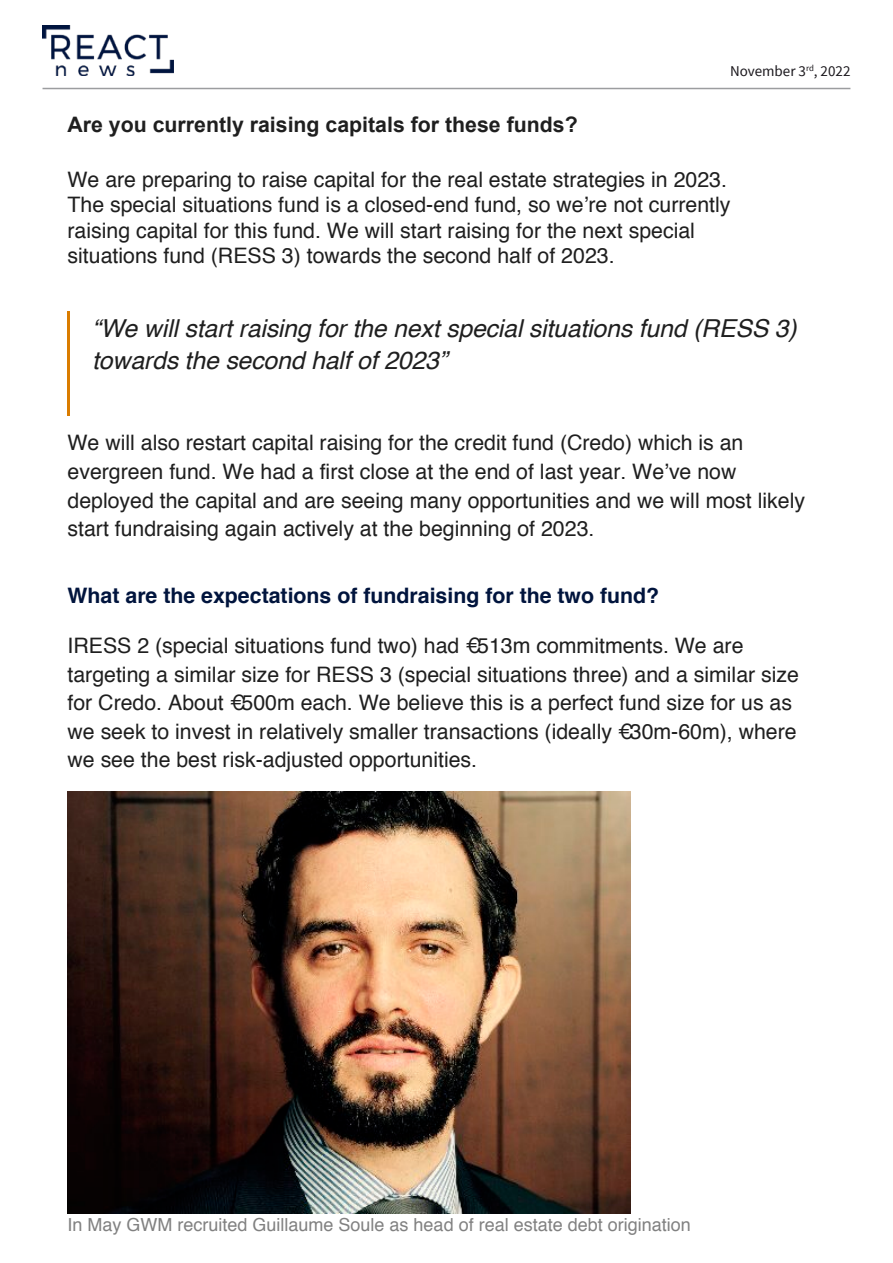
<style>
.page{position:relative;width:893px;height:1263px;background:#fff}
.page>*{position:absolute;margin:0;border:0;box-sizing:border-box;transform-origin:0 0}
.t1{font:italic 24.75px/32.1px "Helvetica";letter-spacing:-.005em;color:#1f1f1f}
.t2{font:21.3px/28.7px "Helvetica";color:#1f1f1f}
.t3{font:700 21.3px "Helvetica";color:#00143d}
.t4{font:700 21.3px "Arial";color:#1f1f1f}
.t5{font:18px "Helvetica";color:#818181}
.t6{font:15px "Source Sans Pro";color:#1a171c}
</style>
<div class="page">
<img style="left:67px;top:791px;width:563px;height:422px">
<hr style="left:67px;top:311px;width:3px;height:104px;background:#da7c00">
<img style="left:43px;top:26px;width:131px;height:50px">
<hr style="left:43px;top:88px;width:807px;height:1px;background:#9c9d9f">
<p class="t6" style="left:730px;top:61px;width:122px">November 3<sup>rd</sup>, 2022</p>
<p class="t4" style="left:67px;top:110px;width:512px">Are you currently raising capitals for these funds?</p>
<p class="t2" style="left:67px;top:167px;width:665px;line-height:25.5px">We are preparing to raise capital for the real estate strategies in 2023.<br>The special situations fund is a closed-end fund, so weʼre not currently raising capital for this fund. We will start raising for the next special situations fund (RESS 3) towards the second half of 2023.</p>
<p class="t1" style="left:92px;top:312px;width:706px">“We will start raising for the next special situations fund (RESS 3) towards the second half of 2023”</p>
<p class="t2" style="left:68px;top:429px;width:739px">We will also restart capital raising for the credit fund (Credo) which is an evergreen fund. We had a first close at the end of last year. Weʼve now deployed the capital and are seeing many opportunities and we will most likely start fundraising again actively at the beginning of 2023.</p>
<p class="t3" style="left:68px;top:579px;width:593px">What are the expectations of fundraising for the two fund?</p>
<p class="t2" style="left:68px;top:632px;width:733px">IRESS 2 (special situations fund two) had €513m commitments. We are targeting a similar size for RESS 3 (special situations three) and a similar size for Credo. About €500m each. We believe this is a perfect fund size for us as we seek to invest in relatively smaller transactions (ideally €30m-60m), where we see the best risk-adjusted opportunities.</p>
<p class="t5" style="left:67px;top:1210px;width:625px">In May GWM recruited Guillaume Soule as head of real estate debt origination</p>
</div>
